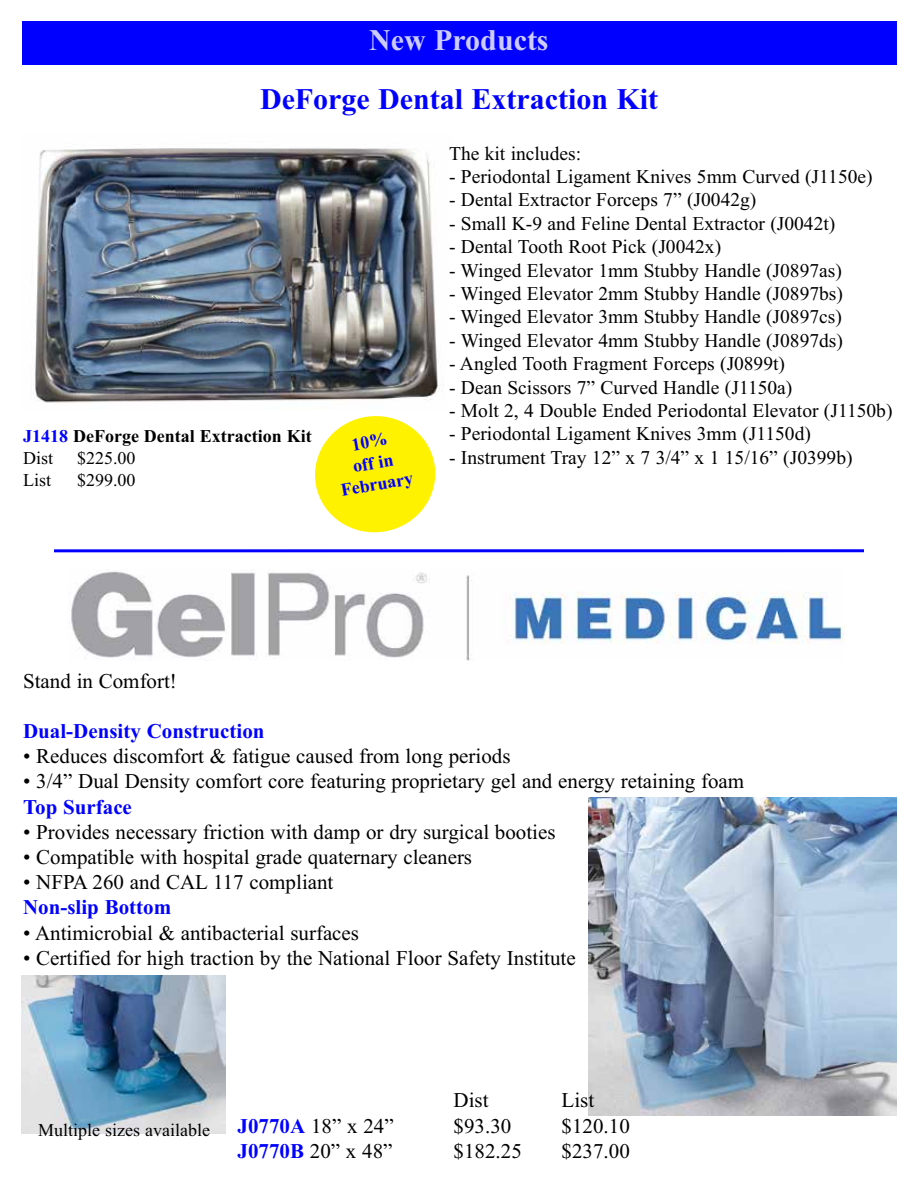
<style>
.page{position:relative;width:918px;height:1188px;background:#fff}
.page>*{position:absolute;margin:0;border:0;box-sizing:border-box;transform-origin:0 0}
.t1{font:700 30px "Times New Roman";color:#00f}
.t2{font:700 30px "Times New Roman";color:#ccf}
.t3{font:21px "Times New Roman";color:#000}
.t4{font:700 21px "Times New Roman";color:#00f}
.t5{font:19.5px "Times New Roman";color:#000}
.t6{font:18px "Times New Roman";color:#000}
.t7{font:700 18px/21.9px "Times New Roman";color:#000}
.t8{font:700 18px/21.6px "Times New Roman";color:#00f;text-align:center}
.s1{color:#00f}
.s2{font-weight:400}
.s3{font-weight:700;color:#00f}
</style>
<div class="page">
<div style="left:22px;top:22px;width:874px;height:43px;background:#00f"></div>
<img style="left:33px;top:148px;width:411px;height:255px">
<svg style="left:315px;top:416px;width:121px;height:117px"></svg>
<hr style="left:54px;top:549px;width:810px;height:3px;background:#00f">
<img style="left:71px;top:571px;width:774px;height:89px">
<img style="left:589px;top:797px;width:307px;height:319px">
<img style="left:22px;top:975px;width:203px;height:159px">
<h1 class="t2" style="left:369px;top:18px;width:181px">New Products</h1>
<h1 class="t1" style="left:260px;top:77px;width:400px">DeForge Dental Extraction Kit</h1>
<p class="t5" style="left:449px;top:139px;width:134px">The kit includes:</p>
<p class="t5" style="left:449px;top:163px;width:425px">- Periodontal Ligament Knives 5mm Curved (J1150e)</p>
<p class="t5" style="left:449px;top:186px;width:309px">- Dental Extractor Forceps 7” (J0042g)</p>
<p class="t5" style="left:449px;top:210px;width:388px">- Small K-9 and Feline Dental Extractor (J0042t)</p>
<p class="t5" style="left:449px;top:233px;width:274px">- Dental Tooth Root Pick (J0042x)</p>
<p class="t5" style="left:449px;top:256px;width:394px">- Winged Elevator 1mm Stubby Handle (J0897as)</p>
<p class="t5" style="left:449px;top:280px;width:395px">- Winged Elevator 2mm Stubby Handle (J0897bs)</p>
<p class="t5" style="left:449px;top:303px;width:394px">- Winged Elevator 3mm Stubby Handle (J0897cs)</p>
<p class="t5" style="left:449px;top:327px;width:395px">- Winged Elevator 4mm Stubby Handle (J0897ds)</p>
<p class="t5" style="left:449px;top:350px;width:337px">- Angled Tooth Fragment Forceps (J0899t)</p>
<p class="t5" style="left:449px;top:373px;width:345px">- Dean Scissors 7” Curved Handle (J1150a)</p>
<p class="t5" style="left:449px;top:397px;width:445px">- Molt 2, 4 Double Ended Periodontal Elevator (J1150b)</p>
<p class="t5" style="left:449px;top:420px;width:363px">- Periodontal Ligament Knives 3mm (J1150d)</p>
<p class="t5" style="left:449px;top:444px;width:405px">- Instrument Tray 12” x 7 3/4” x 1 15/16” (J0399b)</p>
<p class="t7" style="left:23px;top:425px;width:290px"><span class="s1">J1418</span> DeForge Dental Extraction Kit<br><span class="s2">Dist</span></p>
<p class="t8" style="left:331px;top:437px;width:74px;rotate:-10deg">10%<br>off in<br>February</p>
<p class="t6" style="left:77px;top:446px;width:60px">$225.00</p>
<p class="t6" style="left:23px;top:467px;width:30px">List</p>
<p class="t6" style="left:77px;top:467px;width:60px">$299.00</p>
<p class="t3" style="left:23px;top:666px;width:155px">Stand in Comfort!</p>
<p class="t4" style="left:23px;top:716px;width:243px">Dual-Density Construction</p>
<p class="t3" style="left:23px;top:741px;width:489px">• Reduces discomfort &amp; fatigue caused from long periods</p>
<p class="t3" style="left:23px;top:767px;width:723px">• 3/4” Dual Density comfort core featuring proprietary gel and energy retaining foam</p>
<p class="t4" style="left:23px;top:792px;width:110px">Top Surface</p>
<p class="t3" style="left:23px;top:817px;width:534px">• Provides necessary friction with damp or dry surgical booties</p>
<p class="t3" style="left:23px;top:842px;width:451px">• Compatible with hospital grade quaternary cleaners</p>
<p class="t3" style="left:23px;top:867px;width:312px">• NFPA 260 and CAL 117 compliant</p>
<p class="t4" style="left:23px;top:892px;width:150px">Non-slip Bottom</p>
<p class="t3" style="left:23px;top:918px;width:338px">• Antimicrobial &amp; antibacterial surfaces</p>
<p class="t3" style="left:23px;top:943px;width:554px">• Certified for high traction by the National Floor Safety Institute</p>
<p class="t6" style="left:38px;top:1117px;width:173px">Multiple sizes available</p>
<p class="t3" style="left:454px;top:1086px;width:37px">Dist</p>
<p class="t3" style="left:562px;top:1086px;width:34px">List</p>
<p class="t3" style="left:238px;top:1111px;width:158px"><span class="s3">J0770A</span> 18” x 24”</p>
<p class="t3" style="left:454px;top:1111px;width:59px">$93.30</p>
<p class="t3" style="left:562px;top:1111px;width:70px">$120.10</p>
<p class="t3" style="left:238px;top:1136px;width:156px"><span class="s3">J0770B</span> 20” x 48”</p>
<p class="t3" style="left:454px;top:1136px;width:70px">$182.25</p>
<p class="t3" style="left:562px;top:1136px;width:70px">$237.00</p>
</div>
